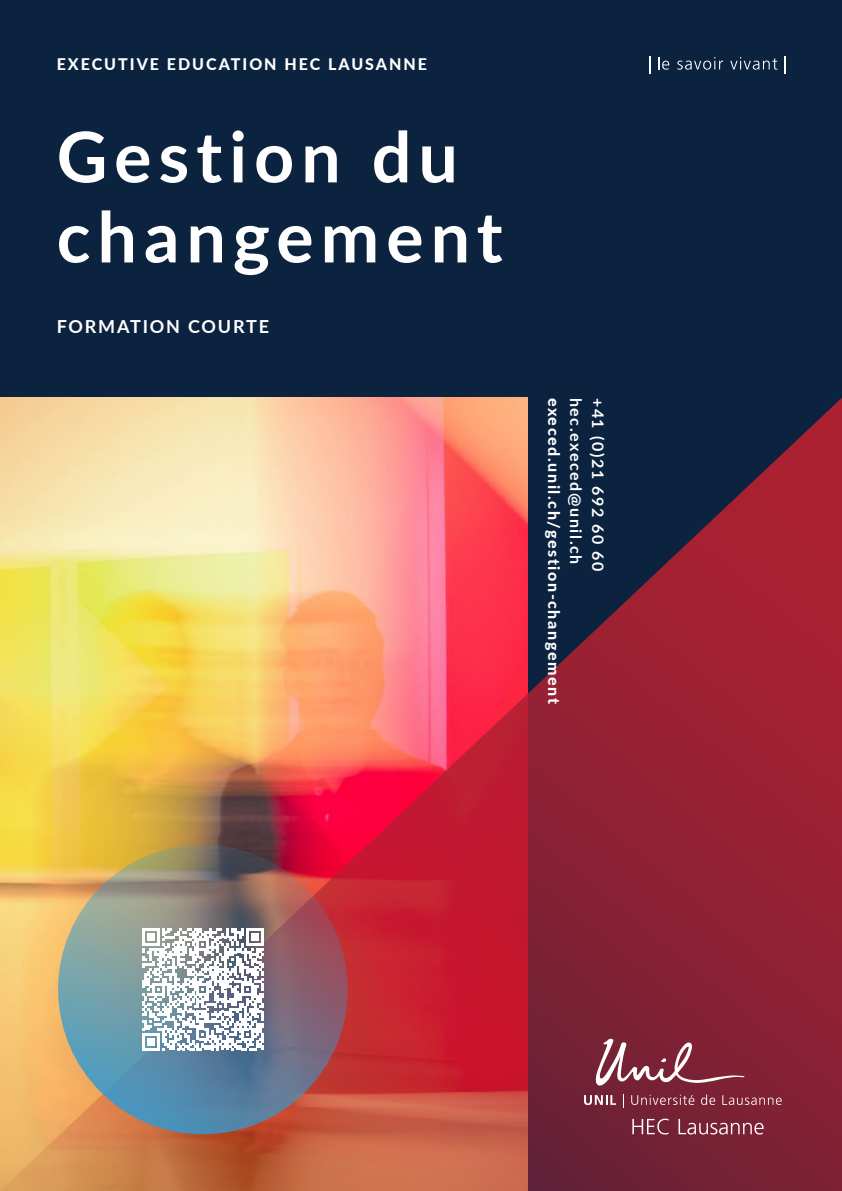
<style>
.page{position:relative;width:842px;height:1191px;background:#0c2340}
.page>*{position:absolute;margin:0;border:0;box-sizing:border-box;transform-origin:0 0}
.t1{font:700 70px/80px "Lato";letter-spacing:.1em;color:#fff}
.t2{font:700 18px "Lato";letter-spacing:.1em;color:#fff}
.t3{font:800 16px "Lato";letter-spacing:.1em;color:#fff}
.t4{font:700 16px "Lato";letter-spacing:.1em;color:#fff}
.t5{font:800 16px "Lato";letter-spacing:.125em;color:#fff}
</style>
<div class="page">
<img style="left:0;top:397px;width:842px;height:794px">
<svg style="left:632px;top:1118px;width:36px;height:16px"></svg>
<svg style="left:678px;top:1119px;width:86px;height:15px"></svg>
<svg style="left:595px;top:1038px;width:150px;height:49px"></svg>
<svg style="left:584px;top:1095px;width:32px;height:10px"></svg>
<svg style="left:623px;top:1094px;width:1px;height:14px"></svg>
<svg style="left:631px;top:1094px;width:63px;height:11px"></svg>
<svg style="left:701px;top:1094px;width:14px;height:11px"></svg>
<svg style="left:722px;top:1095px;width:60px;height:10px"></svg>
<svg style="left:649px;top:57px;width:1px;height:17px"></svg>
<svg style="left:658px;top:57px;width:11px;height:13px"></svg>
<svg style="left:677px;top:57px;width:46px;height:13px"></svg>
<svg style="left:730px;top:57px;width:47px;height:13px"></svg>
<svg style="left:784px;top:57px;width:1px;height:17px"></svg>
<svg style="left:58px;top:844px;width:290px;height:290px"></svg>
<svg style="left:142px;top:928px;width:122px;height:122px"></svg>
<p class="t5" style="left:57px;top:54px;width:372px">EXECUTIVE EDUCATION HEC LAUSANNE</p>
<h1 class="t1" style="left:57px;top:115px;width:447px">Gestion du changement</h1>
<p class="t2" style="left:57px;top:315px;width:214px">FORMATION COURTE</p>
<p class="t3" style="left:564px;top:398px;width:307px;rotate:90deg">execed.unil.ch/gestion-changement</p>
<p class="t4" style="left:586px;top:398px;width:168px;rotate:90deg">hec.execed@unil.ch</p>
<p class="t4" style="left:608px;top:398px;width:175px;rotate:90deg">+41 (0)21 692 60 60</p>
</div>
